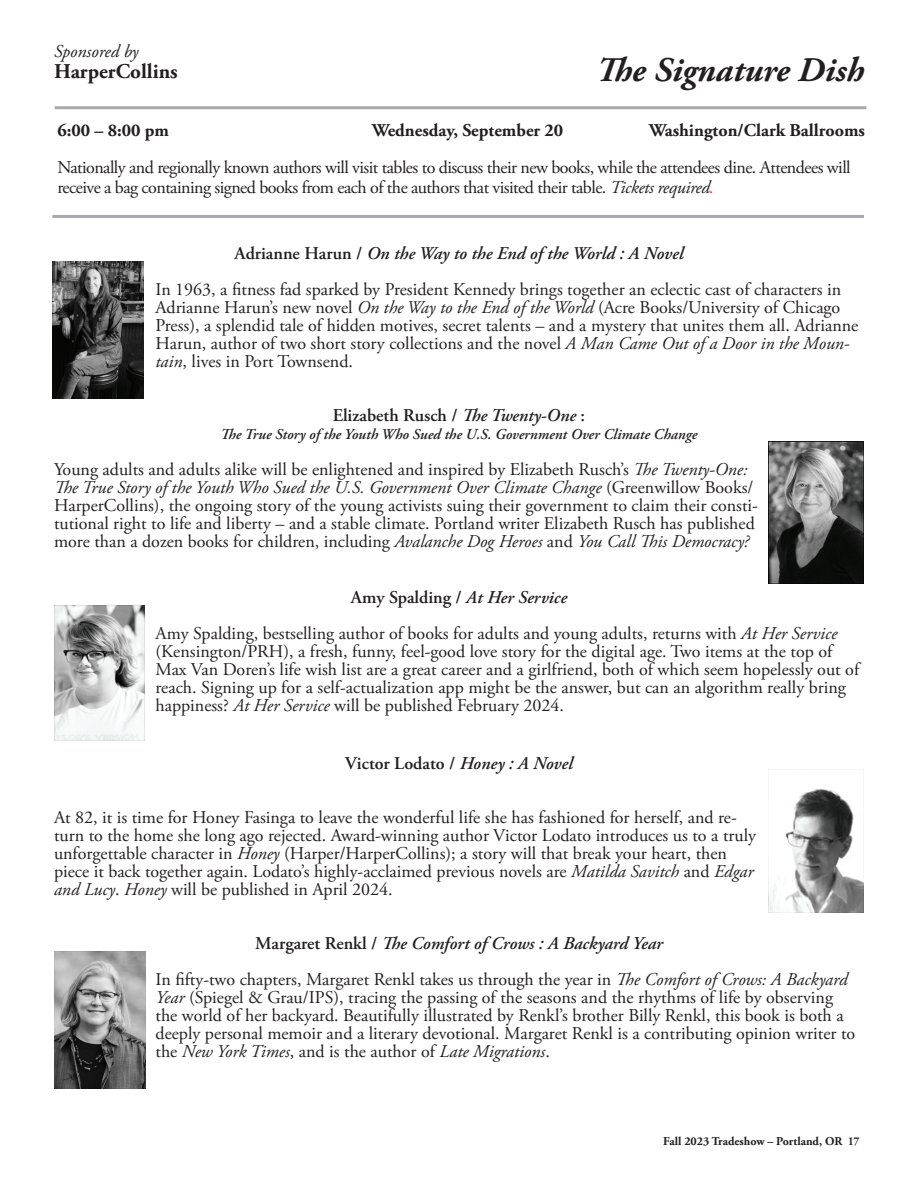
<style>
.page{position:relative;width:918px;height:1188px;background:#fff}
.page>*{position:absolute;margin:0;border:0;box-sizing:border-box;transform-origin:0 0}
.t1{font:italic 700 34.5px "Adobe Garamond Pro";color:#231f20}
.t2{font:700 21px "Adobe Garamond Pro";color:#231f20}
.t3{font:18px/18px "Adobe Garamond Pro";color:#231f20}
.t4{font:18px/19.5px "Adobe Garamond Pro";letter-spacing:-.03em;color:#231f20}
.t5{font:700 18px "Adobe Garamond Pro";color:#231f20}
.t6{font:600 18px "Adobe Garamond Pro";color:#231f20}
.t7{font:italic 18px "Adobe Garamond Pro";color:#231f20}
.t8{font:italic 600 15px "Adobe Garamond Pro";color:#231f20}
.t9{font:700 12px "Adobe Garamond Pro";color:#231f20}
.s1{font-style:italic}
.s2{font-style:italic;color:#ee1f23}
.s3{font-weight:600}
.s4{font-weight:600;font-style:italic}
</style>
<div class="page">
<hr style="left:55px;top:106px;width:811px;height:3px;background:#a8a9ad">
<hr style="left:52px;top:215px;width:812px;height:3px;background:#a8a9ad">
<img style="left:52px;top:262px;width:92px;height:136px">
<img style="left:769px;top:441px;width:95px;height:143px">
<img style="left:54px;top:606px;width:90px;height:135px">
<img style="left:769px;top:771px;width:95px;height:142px">
<img style="left:54px;top:951px;width:92px;height:138px">
<p class="t7" style="left:54px;top:41px;width:86px">Sponsored by</p>
<p class="t2" style="left:54px;top:59px;width:125px">HarperCollins</p>
<h1 class="t1" style="left:596px;top:50px;width:269px">The Signature Dish</h1>
<p class="t5" style="left:57px;top:120px;width:113px">6:00 – 8:00 pm</p>
<p class="t5" style="left:372px;top:120px;width:193px">Wednesday, September 20</p>
<p class="t5" style="left:649px;top:120px;width:217px">Washington/Clark Ballrooms</p>
<p class="t4" style="left:57px;top:159px;width:795px">Nationally and regionally known authors will visit tables to discuss their new books, while the attendees dine. Attendees will receive a bag containing signed books from each of the authors that visited their table. <span class="s1">Tickets required</span><span class="s2">.</span></p>
<p class="t3" style="left:156px;top:236px;width:687px;line-height:36px;text-indent:79px"><span class="s3">Adrianne Harun /</span> <span class="s4">On the Way to the End of the World : A Novel<br></span>In 1963, a fitness fad sparked by President Kennedy brings together an eclectic cast of characters in</p>
<p class="t3" style="left:156px;top:299px;width:704px">Adrianne Harun’s new novel <span class="s1">On the Way to the End of the World</span> (Acre Books/University of Chicago Press), a splendid tale of hidden motives, secret talents – and a mystery that unites them all. Adrianne Harun, author of two short story collections and the novel <span class="s1">A Man Came Out of a Door in the Moun&shy;tain</span>, lives in Port Townsend.</p>
<p class="t6" style="left:333px;top:405px;width:254px">Elizabeth Rusch / <span class="s1">The Twenty-One</span> :</p>
<p class="t8" style="left:221px;top:426px;width:478px">The True Story of the Youth Who Sued the U.S. Government Over Climate Change</p>
<p class="t3" style="left:54px;top:461px;width:706px">Young adults and adults alike will be enlightened and inspired by Elizabeth Rusch’s <span class="s1">The Twenty-One:<br>The True Story of the Youth Who Sued the U.S. Government Over Climate Change</span> (Greenwillow Books/ HarperCollins), the ongoing story of the young activists suing their government to claim their consti&shy;tutional right to life and liberty – and a stable climate. Portland writer Elizabeth Rusch has published more than a dozen books for children, including <span class="s1">Avalanche Dog Heroes</span> and <span class="s1">You Call This Democracy?</span></p>
<p class="t3" style="left:156px;top:580px;width:684px;line-height:36px;text-indent:195px"><span class="s3">Amy Spalding /</span> <span class="s4">At Her Service<br></span>Amy Spalding, bestselling author of books for adults and young adults, returns with <span class="s1">At Her Service</span></p>
<p class="t3" style="left:156px;top:643px;width:705px">(Kensington/PRH), a fresh, funny, feel-good love story for the digital age. Two items at the top of Max Van Doren’s life wish list are a great career and a girlfriend, both of which seem hopelessly out of reach. Signing up for a self-actualization app might be the answer, but can an algorithm really bring happiness? <span class="s1">At Her Service</span> will be published February 2024.</p>
<p class="t6" style="left:345px;top:753px;width:229px">Victor Lodato / <span class="s1">Honey : A Novel</span></p>
<p class="t3" style="left:54px;top:809px;width:704px">At 82, it is time for Honey Fasinga to leave the wonderful life she has fashioned for herself, and re&shy;turn to the home she long ago rejected. Award-winning author Victor Lodato introduces us to a truly unforgettable character in <span class="s1">Honey</span> (Harper/HarperCollins); a story will that break your heart, then piece it back together again. Lodato’s highly-acclaimed previous novels are <span class="s1">Matilda Savitch</span> and <span class="s1">Edgar and Lucy</span>. <span class="s1">Honey</span> will be published in April 2024.</p>
<p class="t3" style="left:156px;top:926px;width:694px;line-height:36px;text-indent:100px"><span class="s3">Margaret Renkl /</span> <span class="s4">The Comfort of Crows : A Backyard Year<br></span>In fifty-two chapters, Margaret Renkl takes us through the year in <span class="s1">The Comfort of Crows: A Backyard</span></p>
<p class="t3" style="left:156px;top:989px;width:701px"><span class="s1">Year</span> (Spiegel &amp; Grau/IPS), tracing the passing of the seasons and the rhythms of life by observing the world of her backyard. Beautifully illustrated by Renkl’s brother Billy Renkl, this book is both a deeply personal memoir and a literary devotional. Margaret Renkl is a contributing opinion writer to the <span class="s1">New York Times</span>, and is the author of <span class="s1">Late Migrations</span>.</p>
<p class="t9" style="left:663px;top:1134px;width:198px">Fall 2023 Tradeshow – Portland, OR 17</p>
</div>
